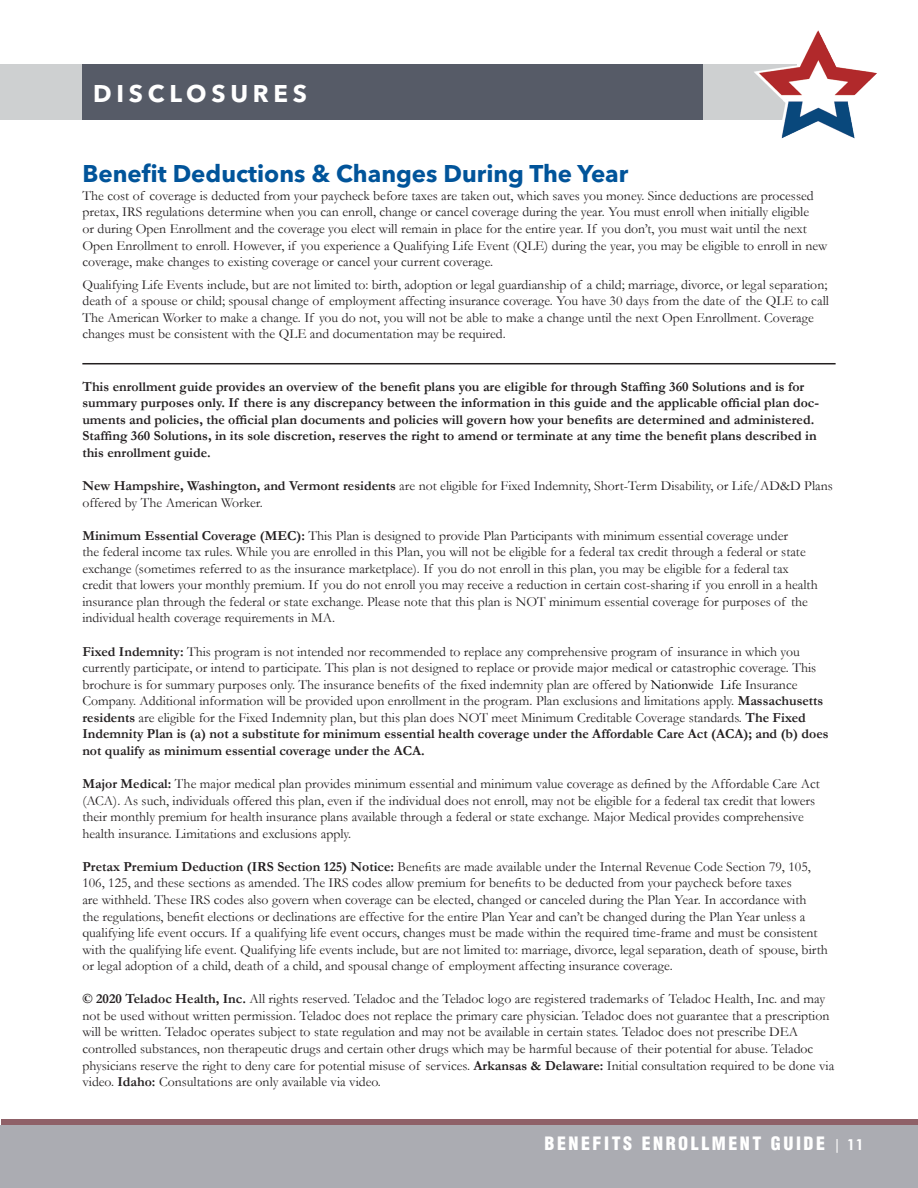
<style>
.page{position:relative;width:918px;height:1188px;background:#fff}
.page>*{position:absolute;margin:0;border:0;box-sizing:border-box;transform-origin:0 0}
.t1{font:700 24px "Avenir Next LT Pro";color:#01549a}
.t2{font:700 24px "Avenir Next LT Pro";letter-spacing:.2em;color:#fff}
.t3{font:900 condensed 18px "Helvetica LT Std";letter-spacing:.14em;color:#fff}
.t4{font:13.8px/16.5px "Garamond";color:#231f20}
.t5{font:700 13.8px/16.5px "Garamond";color:#231f20}
.s1{font-weight:700}
.s2{color:#000}
.s3{font-family:"Century Gothic";font-weight:400;font-stretch:normal;font-size:15px}
.s4{font-family:"Century Gothic";font-weight:700;font-stretch:normal;font-size:15px}
</style>
<div class="page">
<div style="left:0;top:64px;width:796px;height:55px;background:#ced0d1"></div>
<img style="left:750px;top:30px;width:127px;height:108px">
<div style="left:0;top:1125px;width:918px;height:63px;background:#abacb2"></div>
<div style="left:1px;top:1120px;width:917px;height:5px;background:#8f6168"></div>
<div style="left:82px;top:64px;width:621px;height:55px;background:#565b67"></div>
<hr style="left:82px;top:363px;width:754px;height:1px;background:#231f20">
<p class="t2" style="left:93px;top:79px;width:215px">DISCLOSURES</p>
<p class="t1" style="left:82px;top:159px;width:547px">Benefit Deductions &amp; Changes During The Year</p>
<p class="t4" style="left:82px;top:187px;width:746px">The cost of coverage is deducted from your paycheck before taxes are taken out, which saves you money. Since deductions are processed pretax, IRS regulations determine when you can enroll, change or cancel coverage during the year. You must enroll when initially eligible<br>or during Open Enrollment and the coverage you elect will remain in place for the entire year. If you don’t, you must wait until the next Open Enrollment to enroll. However, if you experience a Qualifying Life Event (QLE) during the year, you may be eligible to enroll in new coverage, make changes to existing coverage or cancel your current coverage.</p>
<p class="t4" style="left:82px;top:276px;width:748px">Qualifying Life Events include, but are not limited to: birth, adoption or legal guardianship of a child; marriage, divorce, or legal separation; death of a spouse or child; spousal change of employment affecting insurance coverage. You have 30 days from the date of the QLE to call The American Worker to make a change. If you do not, you will not be able to make a change until the next Open Enrollment. Coverage changes must be consistent with the QLE and documentation may be required.</p>
<p class="t5" style="left:82px;top:378px;width:738px">This enrollment guide provides an overview of the benefit plans you are eligible for through Staffing 360 Solutions and is for summary purposes only. If there is any discrepancy between the information in this guide and the applicable official plan doc&shy;uments and policies, the official plan documents and policies will govern how your benefits are determined and administered.<br>Staffing 360 Solutions, in its sole discretion, reserves the right to amend or terminate at any time the benefit plans described in this enrollment guide.</p>
<p class="t4" style="left:82px;top:477px;width:752px"><span class="s1">New Hampshire, Washington, and Vermont residents</span> are not eligible for Fixed Indemnity, Short-Term Disability, or Life/AD&amp;D Plans offered by The American Worker.</p>
<p class="t4" style="left:82px;top:527px;width:737px"><span class="s1">Minimum Essential Coverage (MEC):</span> This Plan is designed to provide Plan Participants with minimum essential coverage under<br>the federal income tax rules. While you are enrolled in this Plan, you will not be eligible for a federal tax credit through a federal or state exchange (sometimes referred to as the insurance marketplace). If you do not enroll in this plan, you may be eligible for a federal tax credit that lowers your monthly premium. If you do not enroll you may receive a reduction in certain cost-sharing if you enroll in a health insurance plan through the federal or state exchange. Please note that this plan is NOT minimum essential coverage for purposes of the individual health coverage requirements in MA.</p>
<p class="t4" style="left:82px;top:643px;width:748px"><span class="s1">Fixed Indemnity:</span> This program is not intended nor recommended to replace any comprehensive program of insurance in which you currently participate, or intend to participate. This plan is not designed to replace or provide major medical or catastrophic coverage. This brochure is for summary purposes only. The insurance benefits of the fixed indemnity plan are offered by <span class="s2">Nationwide Life</span> Insurance Company. Additional information will be provided upon enrollment in the program. Plan exclusions and limitations apply. <span class="s1">Massachusetts residents</span> are eligible for the Fixed Indemnity plan, but this plan does NOT meet Minimum Creditable Coverage standards. <span class="s1">The Fixed Indemnity Plan is (a) not a substitute for minimum essential health coverage under the Affordable Care Act (ACA); and (b) does not qualify as minimum essential coverage under the ACA.</span></p>
<p class="t4" style="left:82px;top:775px;width:739px"><span class="s1">Major Medical:</span> The major medical plan provides minimum essential and minimum value coverage as defined by the Affordable Care Act (ACA). As such, individuals offered this plan, even if the individual does not enroll, may not be eligible for a federal tax credit that lowers their monthly premium for health insurance plans available through a federal or state exchange. Major Medical provides comprehensive health insurance. Limitations and exclusions apply.</p>
<p class="t4" style="left:82px;top:858px;width:747px"><span class="s1">Pretax Premium Deduction (IRS Section 125) Notice:</span> Benefits are made available under the Internal Revenue Code Section 79, 105, 106, 125, and these sections as amended. The IRS codes allow premium for benefits to be deducted from your paycheck before taxes<br>are withheld. These IRS codes also govern when coverage can be elected, changed or canceled during the Plan Year. In accordance with<br>the regulations, benefit elections or declinations are effective for the entire Plan Year and can’t be changed during the Plan Year unless a qualifying life event occurs. If a qualifying life event occurs, changes must be made within the required time-frame and must be consistent with the qualifying life event. Qualifying life events include, but are not limited to: marriage, divorce, legal separation, death of spouse, birth or legal adoption of a child, death of a child, and spousal change of employment affecting insurance coverage.</p>
<p class="t4" style="left:82px;top:990px;width:753px"><span class="s1">© 2020 Teladoc Health, Inc.</span> All rights reserved. Teladoc and the Teladoc logo are registered trademarks of Teladoc Health, Inc. and may not be used without written permission. Teladoc does not replace the primary care physician. Teladoc does not guarantee that a prescription will be written. Teladoc operates subject to state regulation and may not be available in certain states. Teladoc does not prescribe DEA controlled substances, non therapeutic drugs and certain other drugs which may be harmful because of their potential for abuse. Teladoc physicians reserve the right to deny care for potential misuse of services. <span class="s1">Arkansas &amp; Delaware:</span> Initial consultation required to be done via video. <span class="s1">Idaho:</span> Consultations are only available via video.</p>
<h2 class="t3" style="left:545px;top:1132px;width:321px">BENEFITS ENROLLMENT GUIDE <span class="s3">|</span> <span class="s4">11</span></h2>
</div>
